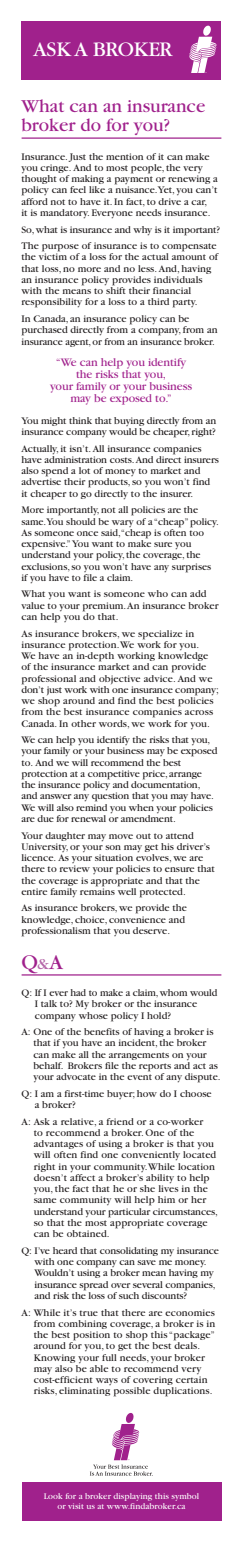
<style>
.page{position:relative;width:243px;height:1542px;background:#fff}
.page>*{position:absolute;margin:0;border:0;box-sizing:border-box;transform-origin:0 0}
.t1{font:22px "Garamond";color:#a0218c}
.t2{font:21.7px "Garamond";letter-spacing:-.01em;color:#fff}
.t3{font:19px/19px "Garamond";color:#a0218c}
.t4{font:12px/12px "Garamond";letter-spacing:-.005em;color:#a0218c;text-align:center}
.t5{font:10.5px/11.2px "Garamond";color:#231f20}
.t6{font:9px/10px "Garamond";letter-spacing:.005em;color:#fff;text-align:center}
.s1{font-size:16px;color:#b567a8}
</style>
<div class="page">
<div style="left:22px;top:22px;width:199px;height:58px;background:#a0218c"></div>
<svg style="left:189px;top:25px;width:28px;height:48px"></svg>
<div style="left:22px;top:1483px;width:199px;height:38px;background:#a0218c"></div>
<svg style="left:90px;top:1412px;width:63px;height:64px"></svg>
<hr style="left:22px;top:137px;width:199px;height:2px;background:#a0218c">
<hr style="left:22px;top:974px;width:199px;height:2px;background:#a0218c">
<h2 class="t2" style="left:33px;top:42px;width:141px">ASK A BROKER</h2>
<h3 class="t3" style="left:21px;top:98px;width:185px">What can an insurance broker do for you?</h3>
<p class="t5" style="left:21px;top:152px;width:198px">Insurance. Just the mention of it can make you cringe. And to most people, the very thought of making a payment or renewing a policy can feel like a nuisance.Yet, you can’t afford not to have it. In fact, to drive a car,<br>it is mandatory. Everyone needs insurance.</p>
<p class="t5" style="left:21px;top:222px;width:200px;line-height:16.6px">So,what is insurance and why is it important?<br>The purpose of insurance is to compensate</p>
<p class="t5" style="left:21px;top:252px;width:198px">the victim of a loss for the actual amount of that loss, no more and no less. And, having an insurance policy provides individuals with the means to shift their financial responsibility for a loss to a third party.</p>
<p class="t5" style="left:21px;top:314px;width:198px">In Canada, an insurance policy can be purchased directly from a company, from an insurance agent,or from an insurance broker.</p>
<p class="t4" style="left:50px;top:357px;width:143px">“We can help you identify the risks that you,<br>your family or your business may be exposed to.”</p>
<p class="t5" style="left:21px;top:416px;width:196px">You might think that buying directly from an insurance company would be cheaper,right?</p>
<p class="t5" style="left:21px;top:444px;width:199px">Actually, it isn’t. All insurance companies have administration costs.And direct insurers also spend a lot of money to market and advertise their products, so you won’t find it cheaper to go directly to the insurer.</p>
<p class="t5" style="left:21px;top:505px;width:199px">More importantly, not all policies are the same.You should be wary of a “cheap”policy.<br>As someone once said,“cheap is often too expensive.”You want to make sure you understand your policy, the coverage, the exclusions, so you won’t have any surprises if you have to file a claim.</p>
<p class="t5" style="left:21px;top:589px;width:199px">What you want is someone who can add value to your premium.An insurance broker can help you do that.</p>
<p class="t5" style="left:21px;top:629px;width:199px">As insurance brokers, we specialize in insurance protection.We work for you.<br>We have an in-depth working knowledge of the insurance market and can provide professional and objective advice. And we don’t just work with one insurance company; we shop around and find the best policies from the best insurance companies across Canada. In other words, we work for you.</p>
<p class="t5" style="left:21px;top:735px;width:198px">We can help you identify the risks that you, your family or your business may be exposed to. And we will recommend the best protection at a competitive price,arrange the insurance policy and documentation, and answer any question that you may have.<br>We will also remind you when your policies are due for renewal or amendment.</p>
<p class="t5" style="left:21px;top:831px;width:195px">Your daughter may move out to attend University, or your son may get his driver’s licence. As your situation evolves, we are there to review your policies to ensure that the coverage is appropriate and that the entire family remains well protected.</p>
<p class="t5" style="left:21px;top:904px;width:167px">As insurance brokers, we provide the knowledge, choice, convenience and professionalism that you deserve.</p>
<h1 class="t1" style="left:21px;top:954px;width:43px">Q<span class="s1">&amp;</span>A</h1>
<p class="t5" style="left:35px;top:988px;width:184px;text-indent:-13px">Q: If I ever had to make a claim,whom would<br>I talk to? My broker or the insurance company whose policy I hold?</p>
<p class="t5" style="left:33px;top:1027px;width:189px;text-indent:-12px">A: One of the benefits of having a broker is that if you have an incident, the broker can make all the arrangements on your behalf. Brokers file the reports and act as your advocate in the event of any dispute.</p>
<p class="t5" style="left:35px;top:1089px;width:178px;text-indent:-13px">Q: I am a first-time buyer; how do I choose a broker?</p>
<p class="t5" style="left:34px;top:1117px;width:186px;text-indent:-12px">A: Ask a relative, a friend or a co-worker<br>to recommend a broker. One of the advantages of using a broker is that you will often find one conveniently located right in your community.While location doesn’t affect a broker’s ability to help you, the fact that he or she lives in the same community will help him or her understand your particular circumstances, so that the most appropriate coverage can be obtained.</p>
<p class="t5" style="left:35px;top:1246px;width:186px;text-indent:-13px">Q: I’ve heard that consolidating my insurance with one company can save me money.<br>Wouldn’t using a broker mean having my insurance spread over several companies, and risk the loss of such discounts?</p>
<p class="t5" style="left:34px;top:1308px;width:183px;text-indent:-12px">A: While it’s true that there are economies from combining coverage, a broker is in the best position to shop this “package” around for you, to get the best deals.<br>Knowing your full needs, your broker may also be able to recommend very cost-efficient ways of covering certain risks, eliminating possible duplications.</p>
<p class="t6" style="left:44px;top:1492px;width:157px">Look for a broker displaying this symbol or visit us at www.findabroker.ca</p>
</div>
